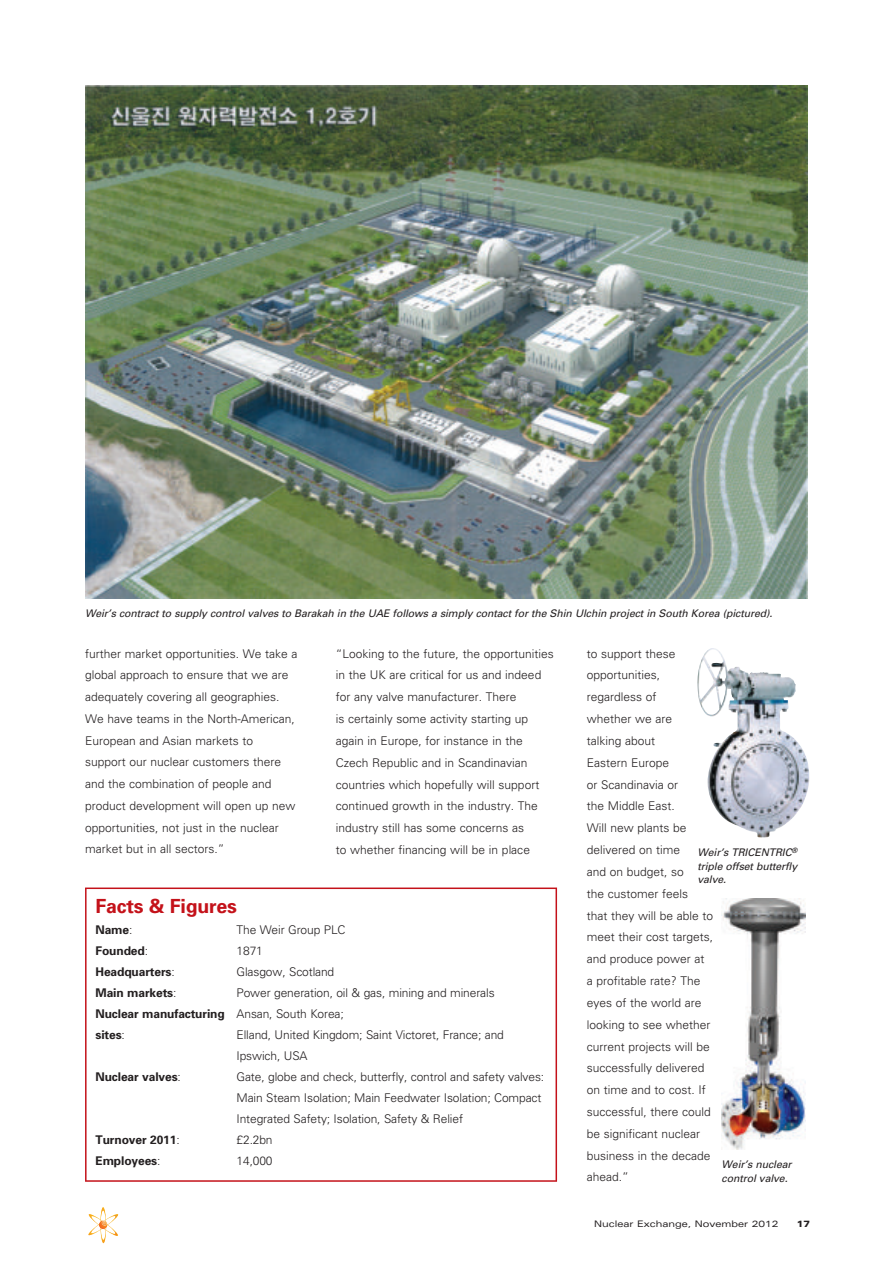
<style>
.page{position:relative;width:893px;height:1263px;background:#fff}
.page>*{position:absolute;margin:0;border:0;box-sizing:border-box;transform-origin:0 0}
.t1{font:700 19.5px "Univers";letter-spacing:-.01em;color:#c4121a}
.t2{font:300 12px/21.9px "Univers";color:#231f20}
.t3{font:700 12px "Univers";letter-spacing:-.01em;color:#231f20}
.t4{font:italic 10.5px/13.5px "Univers";letter-spacing:-.01em;color:#231f20;text-align:justify}
.t5{font:expanded 9px "Univers";color:#231f20}
.t6{font:900 expanded 9px "Univers";color:#231f20}
.s1{font-weight:300}
.s2{font-weight:700}
</style>
<div class="page">
<svg style="left:88px;top:1207px;width:30px;height:36px"></svg>
<svg style="left:85px;top:887px;width:472px;height:295px"></svg>
<img style="left:85px;top:85px;width:723px;height:513px">
<img style="left:697px;top:648px;width:112px;height:190px">
<img style="left:722px;top:898px;width:84px;height:251px">
<p class="t4" style="left:85px;top:607px;width:689px">Weir’s contract to supply control valves to Barakah in the UAE follows a simply contact for the Shin Ulchin project in South Korea (pictured).</p>
<p class="t2" style="left:85px;top:643px;width:214px">further market opportunities. We take a global approach to ensure that we are adequately covering all geographies.<br>We have teams in the North-American, European and Asian markets to<br>support our nuclear customers there and the combination of people and product development will open up new opportunities, not just in the nuclear market but in all sectors.”</p>
<p class="t2" style="left:336px;top:643px;width:219px">“Looking to the future, the opportunities in the UK are critical for us and indeed for any valve manufacturer. There<br>is certainly some activity starting up again in Europe, for instance in the Czech Republic and in Scandinavian countries which hopefully will support continued growth in the industry. The industry still has some concerns as<br>to whether financing will be in place</p>
<p class="t2" style="left:587px;top:643px;width:128px">to support these opportunities, regardless of<br>whether we are<br>talking about<br>Eastern Europe<br>or Scandinavia or<br>the Middle East.<br>Will new plants be delivered on time<br>and on budget, so<br>the customer feels<br>that they will be able to meet their cost targets, and produce power at a profitable rate? The eyes of the world are looking to see whether current projects will be successfully delivered on time and to cost. If successful, there could be significant nuclear business in the decade ahead.”</p>
<p class="t4" style="left:697px;top:847px;width:102px">Weir’s TRICENTRIC<sup>® </sup>triple offset butterfly valve.</p>
<h1 class="t1" style="left:96px;top:898px;width:143px">Facts &amp; Figures</h1>
<p class="t3" style="left:96px;top:925px;width:38px">Name<span class="s1">:</span></p>
<p class="t2" style="left:237px;top:919px;width:111px">The Weir Group PLC</p>
<p class="t3" style="left:96px;top:946px;width:54px">Founded<span class="s1">:</span></p>
<p class="t2" style="left:237px;top:940px;width:28px">1871</p>
<p class="t3" style="left:96px;top:967px;width:81px">Headquarters<span class="s1">:</span></p>
<p class="t2" style="left:237px;top:961px;width:99px">Glasgow, Scotland</p>
<p class="t3" style="left:96px;top:988px;width:82px">Main markets<span class="s1">:</span></p>
<p class="t2" style="left:96px;top:983px;width:401px;line-height:21px;text-indent:141px">Power generation, oil &amp; gas, mining and minerals<br><span class="s2">Nuclear manufacturing</span> Ansan, South Korea;<br><span class="s2">sites</span>:</p>
<p class="t2" style="left:237px;top:1025px;width:269px;line-height:21px">Elland, United Kingdom; Saint Victoret, France; and<br>Ipswich, USA</p>
<p class="t3" style="left:96px;top:1072px;width:87px">Nuclear valves<span class="s1">:</span></p>
<p class="t2" style="left:237px;top:1067px;width:309px;line-height:21px">Gate, globe and check, butterfly, control and safety valves:<br>Main Steam Isolation; Main Feedwater Isolation; Compact<br>Integrated Safety; Isolation, Safety &amp; Relief</p>
<p class="t3" style="left:96px;top:1135px;width:86px">Turnover 2011<span class="s1">:</span></p>
<p class="t2" style="left:237px;top:1129px;width:38px">£2.2bn</p>
<p class="t3" style="left:96px;top:1156px;width:66px">Employees<span class="s1">:</span></p>
<p class="t2" style="left:237px;top:1150px;width:38px">14,000</p>
<p class="t4" style="left:722px;top:1158px;width:72px">Weir’s nuclear control valve.</p>
<p class="t5" style="left:594px;top:1220px;width:186px">Nuclear Exchange, November 2012</p>
<p class="t6" style="left:797px;top:1220px;width:15px">17</p>
</div>
